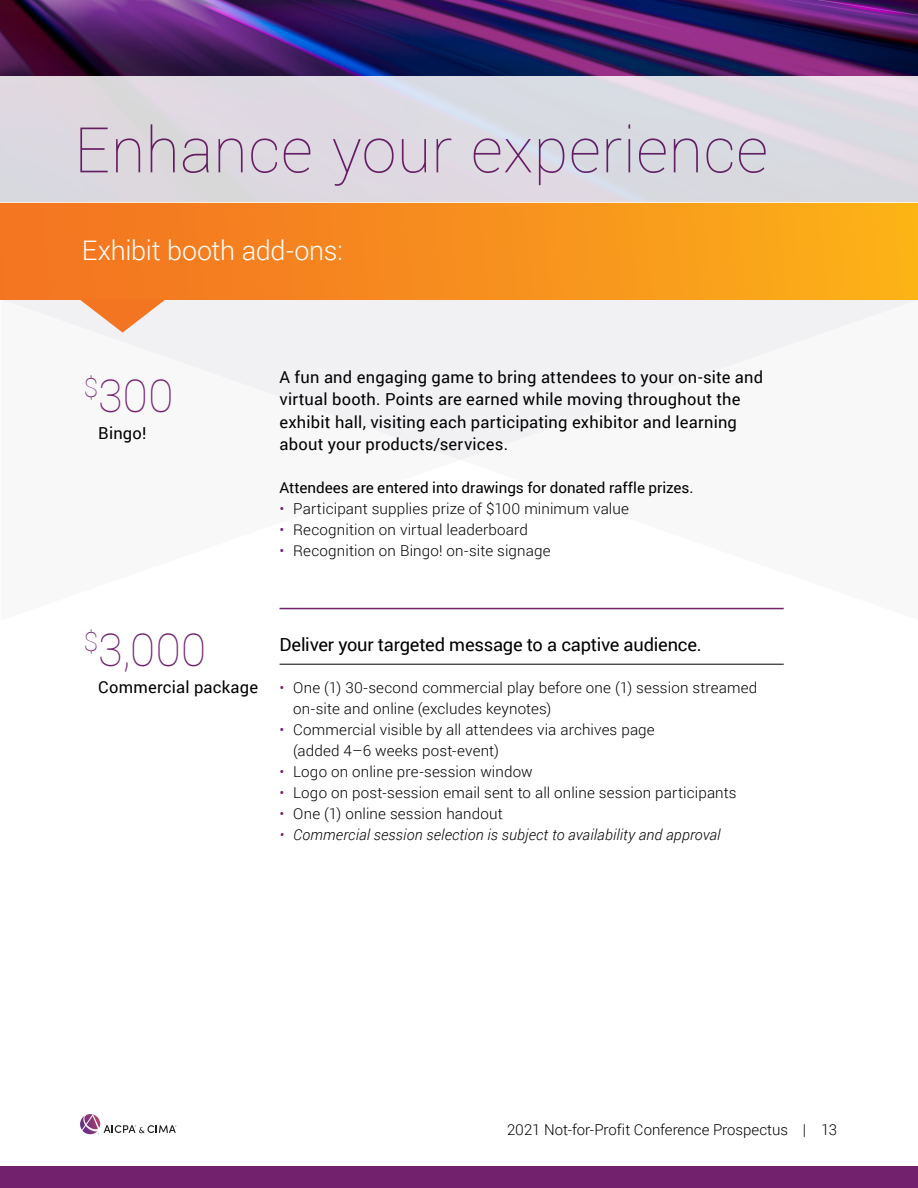
<style>
.page{position:relative;width:918px;height:1188px;background:#fff}
.page>*{position:absolute;margin:0;border:0;box-sizing:border-box;transform-origin:0 0}
.t1{font:100 63px "Roboto";letter-spacing:.005em;color:#72226d}
.t2{font:100 45px "Roboto";letter-spacing:-.005em;color:#72226d}
.t3{font:300 27px "Roboto";letter-spacing:-.01em;color:#fff}
.t4{font:18px "Roboto";letter-spacing:-.01em;color:#000}
.t5{font:16.5px/22.5px "Roboto";letter-spacing:.015em;color:#000}
.t6{font:300 15px/21px "Roboto";letter-spacing:.01em;color:#000}
.t7{font:italic 300 15px "Roboto";letter-spacing:.01em;color:#000}
.t8{font:15px "Roboto";letter-spacing:-.005em;color:#000}
.s1{color:#72226d}
</style>
<div class="page">
<svg style="left:80px;top:1114px;width:96px;height:20px"></svg>
<img style="left:0;top:0;width:918px;height:76px">
<svg style="left:1px;top:299px;width:917px;height:311px"></svg>
<div style="left:0;top:202px;width:918px;height:97px;background:linear-gradient(to right,#f37022,#fcb018)"></div>
<svg style="left:79px;top:299px;width:87px;height:34px"></svg>
<div style="left:0;top:76px;width:918px;height:126px;background:#dcd9e1"></div>
<hr style="left:280px;top:608px;width:504px;height:1px;background:#72226d">
<hr style="left:280px;top:664px;width:504px;height:1px;background:#000">
<div style="left:0;top:1167px;width:918px;height:21px;background:#72226d"></div>
<h1 class="t1" style="left:74px;top:106px;width:695px">Enhance your experience</h1>
<h3 class="t3" style="left:82px;top:232px;width:263px">Exhibit booth add-ons:</h3>
<h2 class="t2" style="left:84px;top:365px;width:91px"><sup>$</sup>300</h2>
<p class="t5" style="left:98px;top:422px;width:50px">Bingo!</p>
<p class="t5" style="left:280px;top:365px;width:485px">A fun and engaging game to bring attendees to your on-site and virtual booth. Points are earned while moving throughout the exhibit hall, visiting each participating exhibitor and learning about your products/services.</p>
<p class="t8" style="left:280px;top:477px;width:415px">Attendees are entered into drawings for donated raffle prizes.</p>
<p class="t6" style="left:280px;top:497px;width:351px"><span class="s1">•</span> Participant supplies prize of $100 minimum value</p>
<p class="t6" style="left:280px;top:518px;width:250px"><span class="s1">•</span> Recognition on virtual leaderboard</p>
<p class="t6" style="left:280px;top:539px;width:273px"><span class="s1">•</span> Recognition on Bingo! on-site signage</p>
<h2 class="t2" style="left:84px;top:619px;width:124px"><sup>$</sup>3,000</h2>
<p class="t5" style="left:98px;top:675px;width:161px">Commercial package</p>
<p class="t4" style="left:280px;top:632px;width:424px">Deliver your targeted message to a captive audience.</p>
<p class="t6" style="left:293px;top:677px;width:466px;text-indent:-14px"><span class="s1">•</span> One (1) 30-second commercial play before one (1) session streamed on-site and online (excludes keynotes)</p>
<p class="t6" style="left:293px;top:719px;width:363px;text-indent:-14px"><span class="s1">•</span> Commercial visible by all attendees via archives page (added 4–6 weeks post-event)</p>
<p class="t6" style="left:280px;top:761px;width:255px"><span class="s1">•</span> Logo on online pre-session window</p>
<p class="t6" style="left:280px;top:782px;width:459px"><span class="s1">•</span> Logo on post-session email sent to all online session participants</p>
<p class="t6" style="left:280px;top:803px;width:225px"><span class="s1">•</span> One (1) online session handout</p>
<p class="t7" style="left:280px;top:825px;width:442px"><span class="s1">•</span> Commercial session selection is subject to availability and approval</p>
<p class="t6" style="left:507px;top:1119px;width:331px">2021 Not-for-Profit Conference Prospectus | 13</p>
</div>
